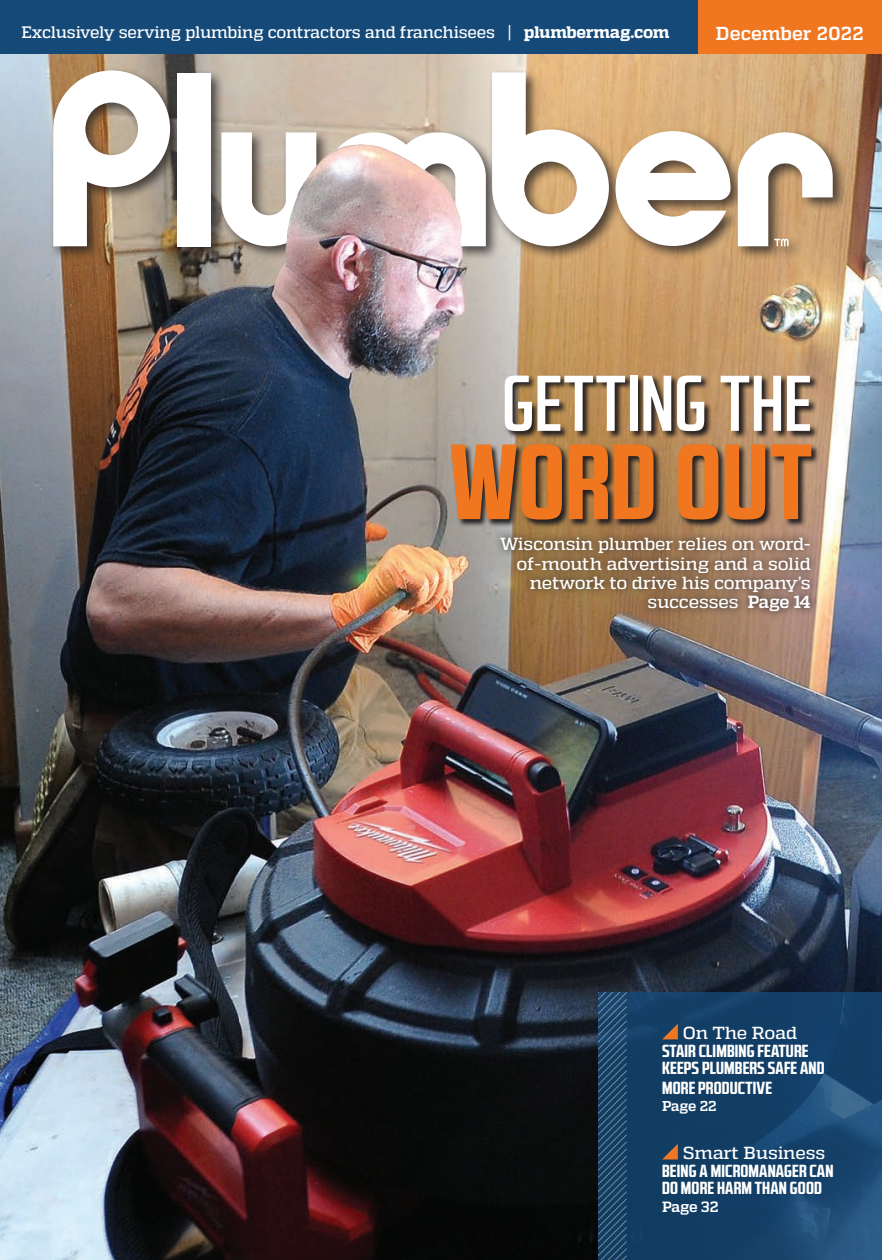
<style>
.page{position:relative;width:882px;height:1260px;background:#fff}
.page>*{position:absolute;margin:0;border:0;box-sizing:border-box;transform-origin:0 0}
.t1{font:700 106.58px "RB No 2.1 b";letter-spacing:.015em;color:#f07620}
.t2{font:500 78.75px "RB No 2.1 b";letter-spacing:.005em;color:#fff}
.t3{font:700 18.72px "Quadon";letter-spacing:.01em;color:#fff}
.t4{font:700 17.5px/17.5px "RB No 2.1 b";letter-spacing:.01em;color:#fff;scale:1.05 1}
.t5{font:500 17.5px/19.2px "Quadon";letter-spacing:-.015em;color:#fff;text-align:right;scale:1.05 1}
.t6{font:500 16.62px "Quadon";letter-spacing:-.015em;color:#fff}
.t7{font:700 14.88px "Quadon";letter-spacing:-.02em;color:#fff}
.t8{font:700 14.35px "Quadon";letter-spacing:-.02em;color:#fff}
.s1{font-weight:800}
.s2{font-weight:700}
.s3{font-family:"Quadon";font-weight:500}
</style>
<div class="page">
<img style="left:0;top:364px;width:882px;height:896px">
<div style="left:697px;top:0;width:185px;height:54px;background:#f07620"></div>
<div style="left:0;top:0;width:697px;height:54px;background:#144978"></div>
<img style="left:0;top:54px;width:882px;height:310px">
<svg style="left:627px;top:992px;width:255px;height:268px;background:#16426a"></svg>
<svg style="left:598px;top:992px;width:29px;height:268px;background:#254c6f"></svg>
<svg style="left:662px;top:1024px;width:16px;height:15px"></svg>
<svg style="left:662px;top:1144px;width:16px;height:15px"></svg>
<svg style="left:450px;top:444px;width:370px;height:85px;background:#665341"></svg>
<svg style="left:493px;top:529px;width:326px;height:91px;background:#927355"></svg>
<svg style="left:504px;top:374px;width:315px;height:66px;background:#856849"></svg>
<p class="t6" style="left:22px;top:23px;width:649px">Exclusively serving plumbing contractors and franchisees <span class="s1">|</span> <span class="s1">plumbermag.com</span></p>
<p class="t3" style="left:716px;top:22px;width:149px">December 2022</p>
<p class="t2" style="left:502px;top:358px;width:311px">GETTING THE</p>
<p class="t1" style="left:450px;top:419px;width:363px">WORD OUT</p>
<p class="t5" style="left:500px;top:535px;width:297px">Wisconsin plumber relies on word&shy;of-mouth advertising and a solid network to drive his company’s successes <span class="s2">Page 14</span></p>
<p class="t4" style="left:662px;top:1024px;width:156px;text-indent:21px"><span class="s3">On The Road<br></span>STAIR CLIMBING FEATURE<br>KEEPS PLUMBERS SAFE AND</p>
<p class="t4" style="left:662px;top:1079px;width:106px">MORE PRODUCTIVE</p>
<p class="t8" style="left:662px;top:1098px;width:56px">Page 22</p>
<p class="t4" style="left:662px;top:1145px;width:165px;text-indent:21px"><span class="s3">Smart Business<br></span>BEING A MICROMANAGER CAN<br>DO MORE HARM THAN GOOD</p>
<p class="t7" style="left:662px;top:1198px;width:58px">Page 32</p>
</div>
